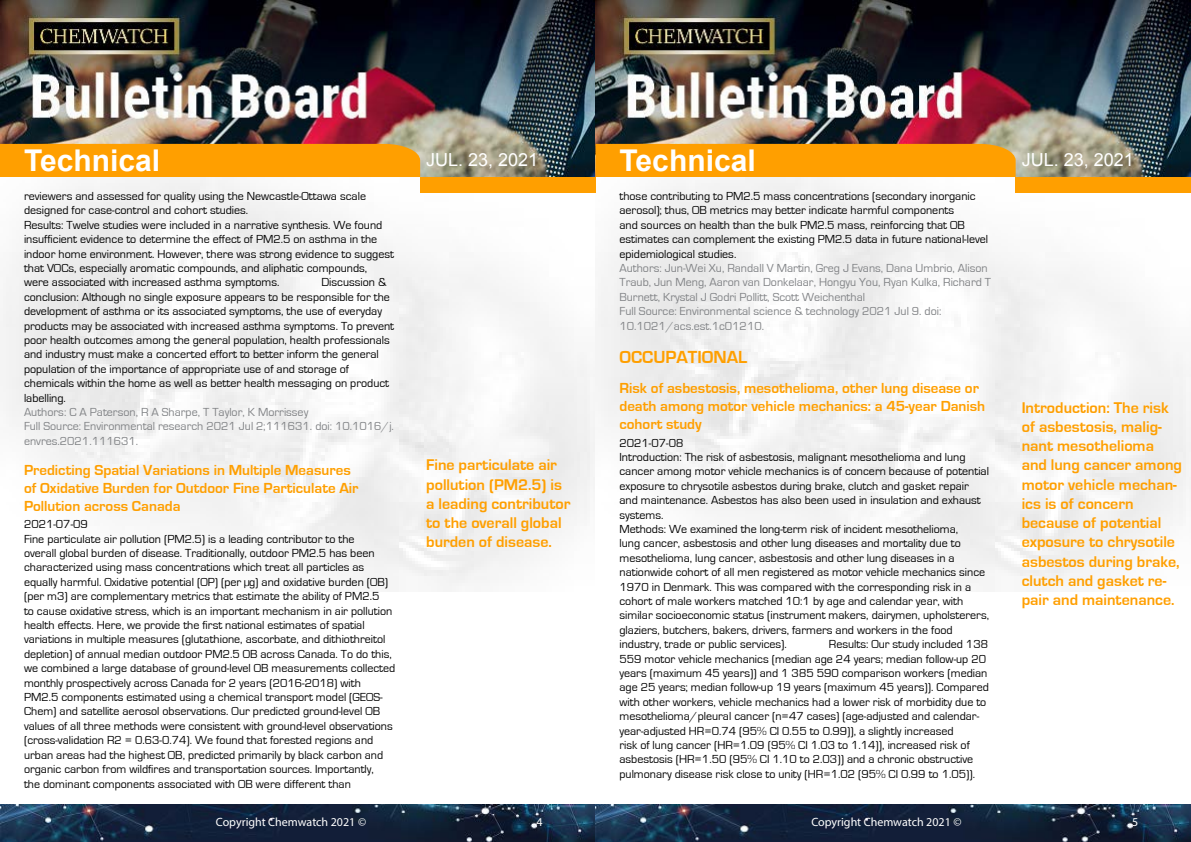
<style>
.page{position:relative;width:1191px;height:842px;background:#fff}
.page>*{position:absolute;margin:0;border:0;box-sizing:border-box;transform-origin:0 0}
.t1{font:700 30px "Arial";color:#fff}
.t2{font:18px "Arial";color:#fff}
.t3{font:700 18px "Eurostile";color:#ff9f00}
.t4{font:700 16px/19.2px "Eurostile";color:#ff9f00}
.t5{font:700 15px/18px "Eurostile";color:#ff9f00}
.t6{font:12px/14.4px "Eurostile";color:#000}
.t7{font:12px/14.4px "Eurostile";color:#808285}
.t8{font:12px "Myriad Pro";color:#fff}
</style>
<div class="page">
<img style="left:0;top:0;width:1191px;height:592px">
<div style="left:420px;top:177px;width:175px;height:15px;background:#ff9f00"></div>
<div style="left:1015px;top:177px;width:176px;height:15px;background:#ff9f00"></div>
<div style="left:0;top:144px;width:420px;height:33px;background:#ff9f00"></div>
<div style="left:595px;top:144px;width:420px;height:33px;background:#ff9f00"></div>
<img style="left:0;top:804px;width:1191px;height:38px">
<h1 class="t1" style="left:24px;top:141px;width:138px">Technical</h1>
<h1 class="t1" style="left:619px;top:141px;width:138px">Technical</h1>
<p class="t6" style="left:24px;top:189px;width:371px">reviewers and assessed for quality using the Newcastle-Ottawa scale designed for case-control and cohort studies.<br>Results: Twelve studies were included in a narrative synthesis. We found insufficient evidence to determine the effect of PM2.5 on asthma in the indoor home environment. However, there was strong evidence to suggest that VOCs, especially aromatic compounds, and aliphatic compounds, were associated with increased asthma symptoms.</p>
<h2 class="t2" style="left:426px;top:148px;width:114px">Jul. 23, 2021</h2>
<h2 class="t2" style="left:1021px;top:148px;width:114px">Jul. 23, 2021</h2>
<p class="t6" style="left:619px;top:189px;width:370px">those contributing to PM2.5 mass concentrations (secondary inorganic aerosol); thus, OB metrics may better indicate harmful components<br>and sources on health than the bulk PM2.5 mass, reinforcing that OB estimates can complement the existing PM2.5 data in future national-level epidemiological studies.</p>
<p class="t7" style="left:619px;top:261px;width:373px">Authors: Jun-Wei Xu, Randall V Martin, Greg J Evans, Dana Umbrio, Alison Traub, Jun Meng, Aaron van Donkelaar, Hongyu You, Ryan Kulka, Richard T Burnett, Krystal J Godri Pollitt, Scott Weichenthal<br>Full Source: Environmental science &amp; technology 2021 Jul 9. doi:<br>10.1021/acs.est.1c01210.</p>
<h2 class="t3" style="left:619px;top:347px;width:129px">OCCUPATIONAL</h2>
<p class="t5" style="left:619px;top:380px;width:367px">Risk of asbestosis, mesothelioma, other lung disease or death among motor vehicle mechanics: a 45-year Danish cohort study</p>
<p class="t6" style="left:619px;top:436px;width:371px">2021-07-08<br>Introduction: The risk of asbestosis, malignant mesothelioma and lung cancer among motor vehicle mechanics is of concern because of potential exposure to chrysotile asbestos during brake, clutch and gasket repair and maintenance. Asbestos has also been used in insulation and exhaust systems.<br>Methods: We examined the long-term risk of incident mesothelioma,<br>lung cancer, asbestosis and other lung diseases and mortality due to mesothelioma, lung cancer, asbestosis and other lung diseases in a nationwide cohort of all men registered as motor vehicle mechanics since 1970 in Denmark. This was compared with the corresponding risk in a cohort of male workers matched 10:1 by age and calendar year, with similar socioeconomic status (instrument makers, dairymen, upholsterers, glaziers, butchers, bakers, drivers, farmers and workers in the food industry, trade or public services).</p>
<p class="t6" style="left:24px;top:275px;width:372px;text-indent:297px">Discussion &amp; conclusion: Although no single exposure appears to be responsible for the development of asthma or its associated symptoms, the use of everyday products may be associated with increased asthma symptoms. To prevent poor health outcomes among the general population, health professionals and industry must make a concerted effort to better inform the general population of the importance of appropriate use of and storage of chemicals within the home as well as better health messaging on product labelling.</p>
<p class="t7" style="left:24px;top:405px;width:371px">Authors: C A Paterson, R A Sharpe, T Taylor, K Morrissey<br>Full Source: Environmental research 2021 Jul 2;111631. doi: 10.1016/j. envres.2021.111631.</p>
<p class="t5" style="left:24px;top:461px;width:336px">Predicting Spatial Variations in Multiple Measures of Oxidative Burden for Outdoor Fine Particulate Air<br>Pollution across Canada</p>
<p class="t6" style="left:24px;top:517px;width:373px">2021-07-09<br>Fine particulate air pollution (PM2.5) is a leading contributor to the<br>overall global burden of disease. Traditionally, outdoor PM2.5 has been characterized using mass concentrations which treat all particles as equally harmful. Oxidative potential (OP) (per μg) and oxidative burden (OB) (per m3) are complementary metrics that estimate the ability of PM2.5<br>to cause oxidative stress, which is an important mechanism in air pollution health effects. Here, we provide the first national estimates of spatial variations in multiple measures (glutathione, ascorbate, and dithiothreitol depletion) of annual median outdoor PM2.5 OB across Canada. To do this, we combined a large database of ground-level OB measurements collected monthly prospectively across Canada for 2 years (2016-2018) with PM2.5 components estimated using a chemical transport model (GEOS-Chem) and satellite aerosol observations. Our predicted ground-level OB values of all three methods were consistent with ground-level observations (cross-validation R2 = 0.63-0.74). We found that forested regions and urban areas had the highest OB, predicted primarily by black carbon and organic carbon from wildfires and transportation sources. Importantly,<br>the dominant components associated with OB were different than</p>
<p class="t4" style="left:1021px;top:398px;width:162px">Introduction: The risk of asbestosis, malig&shy;nant mesothelioma and lung cancer among motor vehicle mechan&shy;ics is of concern because of potential exposure to chrysotile asbestos during brake, clutch and gasket re&shy;pair and maintenance.</p>
<h3 class="t4" style="left:426px;top:456px;width:146px">Fine particulate air pollution (PM2.5) is a leading contributor to the overall global burden of disease.</h3>
<p class="t6" style="left:619px;top:637px;width:371px;text-indent:209px">Results: Our study included 138<br>559 motor vehicle mechanics (median age 24 years; median follow-up 20 years (maximum 45 years)) and 1 385 590 comparison workers (median age 25 years; median follow-up 19 years (maximum 45 years)). Compared with other workers, vehicle mechanics had a lower risk of morbidity due to mesothelioma/pleural cancer (n=47 cases) (age-adjusted and calendar&shy;year-adjusted HR=0.74 (95% CI 0.55 to 0.99)), a slightly increased<br>risk of lung cancer (HR=1.09 (95% CI 1.03 to 1.14)), increased risk of asbestosis (HR=1.50 (95% CI 1.10 to 2.03)) and a chronic obstructive pulmonary disease risk close to unity (HR=1.02 (95% CI 0.99 to 1.05)).</p>
<p class="t8" style="left:216px;top:815px;width:152px">Copyright Chemwatch 2021 ©</p>
<p class="t8" style="left:536px;top:815px;width:8px">4</p>
<p class="t8" style="left:811px;top:815px;width:152px">Copyright Chemwatch 2021 ©</p>
<p class="t8" style="left:1132px;top:815px;width:8px">5</p>
</div>
